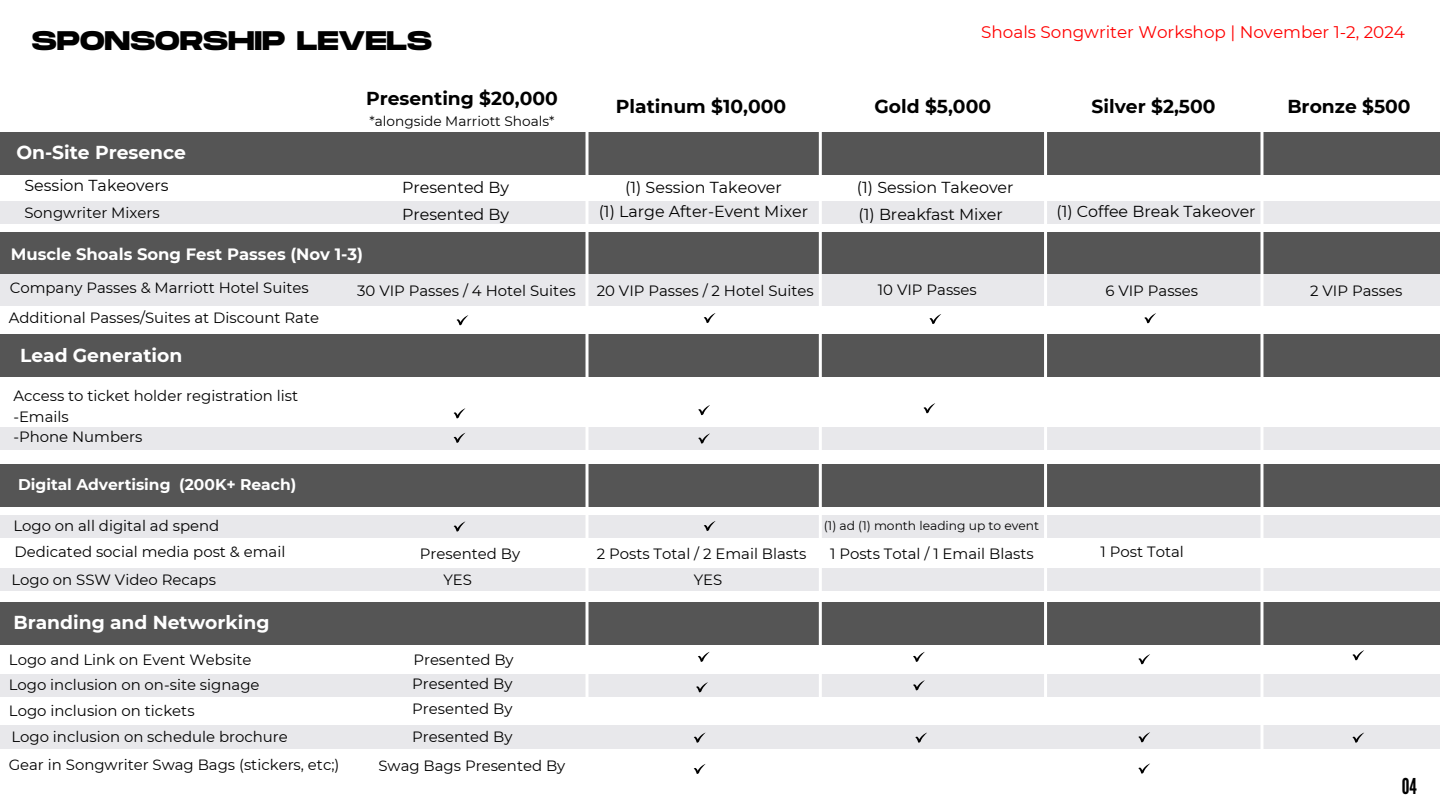
<style>
.page{position:relative;width:1440px;height:810px;background:#fff}
.page>*{position:absolute;margin:0;border:0;box-sizing:border-box;transform-origin:0 0}
.t1{font:700 26.9px "Monument Extended";color:#000}
.t2{font:21.8px "League Gothic";color:#000}
.t3{font:700 18.7px "Montserrat";color:#000}
.t4{font:700 18.7px "Montserrat";color:#fff}
.t5{font:16.8px "Montserrat";color:#f00}
.t6{font:700 16.4px "Montserrat";color:#fff}
.t7{font:15.9px "Montserrat";color:#000}
.t8{font:700 15.5px "Montserrat";color:#fff}
.t9{font:14.9px "Montserrat";color:#000}
.t10{font:13.7px "Montserrat";color:#000}
.t11{font:12.3px "Montserrat";color:#000}
</style>
<div class="page">
<div style="left:0;top:133px;width:1440px;height:42px;background:#555"></div>
<div style="left:0;top:232px;width:1440px;height:43px;background:#555"></div>
<div style="left:0;top:334px;width:1440px;height:43px;background:#555"></div>
<div style="left:0;top:464px;width:1440px;height:43px;background:#555"></div>
<div style="left:0;top:602px;width:1440px;height:42px;background:#555"></div>
<div style="left:0;top:427px;width:1440px;height:23px;background:#e8e8eb"></div>
<div style="left:0;top:569px;width:1440px;height:22px;background:#e8e8eb"></div>
<div style="left:0;top:202px;width:1440px;height:22px;background:#e8e8eb"></div>
<div style="left:0;top:275px;width:1440px;height:31px;background:#e8e8eb"></div>
<svg style="left:454px;top:408px;width:12px;height:11px"></svg>
<svg style="left:454px;top:433px;width:11px;height:10px"></svg>
<svg style="left:698px;top:405px;width:12px;height:11px"></svg>
<svg style="left:698px;top:433px;width:12px;height:11px"></svg>
<div style="left:0;top:516px;width:1440px;height:22px;background:#e8e8eb"></div>
<svg style="left:454px;top:521px;width:12px;height:11px"></svg>
<svg style="left:704px;top:521px;width:12px;height:10px"></svg>
<div style="left:0;top:674px;width:1440px;height:22px;background:#e8e8eb"></div>
<hr style="left:586px;top:0;width:3px;height:805px;background:#fff">
<hr style="left:1044px;top:28px;width:3px;height:782px;background:#fff">
<hr style="left:819px;top:9px;width:3px;height:801px;background:#fff">
<svg style="left:698px;top:652px;width:12px;height:10px"></svg>
<svg style="left:913px;top:652px;width:12px;height:10px"></svg>
<svg style="left:1138px;top:654px;width:12px;height:11px"></svg>
<svg style="left:696px;top:682px;width:12px;height:11px"></svg>
<svg style="left:913px;top:680px;width:12px;height:11px"></svg>
<div style="left:0;top:725px;width:1440px;height:24px;background:#e8e8eb"></div>
<hr style="left:1260px;top:28px;width:3px;height:782px;background:#fff">
<svg style="left:1144px;top:313px;width:12px;height:11px"></svg>
<svg style="left:923px;top:403px;width:12px;height:11px"></svg>
<svg style="left:456px;top:315px;width:12px;height:11px"></svg>
<svg style="left:704px;top:313px;width:12px;height:10px"></svg>
<svg style="left:929px;top:314px;width:12px;height:10px"></svg>
<svg style="left:694px;top:733px;width:11px;height:10px"></svg>
<svg style="left:915px;top:733px;width:12px;height:10px"></svg>
<svg style="left:1352px;top:650px;width:12px;height:11px"></svg>
<svg style="left:694px;top:764px;width:12px;height:10px"></svg>
<svg style="left:1138px;top:763px;width:12px;height:11px"></svg>
<svg style="left:1138px;top:732px;width:12px;height:11px"></svg>
<svg style="left:1352px;top:733px;width:12px;height:10px"></svg>
<p class="t1" style="left:32px;top:26px;width:402px">SPONSORSHIP LEVELS</p>
<p class="t4" style="left:16px;top:141px;width:171px">On-Site Presence</p>
<p class="t7" style="left:24px;top:176px;width:146px">Session Takeovers</p>
<p class="t9" style="left:24px;top:204px;width:137px">Songwriter Mixers</p>
<p class="t3" style="left:366px;top:87px;width:193px">Presenting $20,000</p>
<p class="t10" style="left:369px;top:113px;width:187px">*alongside Marriott Shoals*</p>
<p class="t7" style="left:402px;top:178px;width:109px">Presented By</p>
<p class="t7" style="left:402px;top:205px;width:109px">Presented By</p>
<p class="t5" style="left:981px;top:22px;width:425px">Shoals Songwriter Workshop | November 1-2, 2024</p>
<p class="t3" style="left:616px;top:95px;width:172px">Platinum $10,000</p>
<p class="t3" style="left:875px;top:95px;width:118px">Gold $5,000</p>
<p class="t3" style="left:1287px;top:95px;width:125px">Bronze $500</p>
<p class="t3" style="left:1092px;top:95px;width:125px">Silver $2,500</p>
<p class="t7" style="left:625px;top:178px;width:158px">(1) Session Takeover</p>
<p class="t7" style="left:599px;top:201px;width:211px">(1) Large After-Event Mixer</p>
<p class="t7" style="left:857px;top:178px;width:158px">(1) Session Takeover</p>
<p class="t7" style="left:859px;top:204px;width:146px">(1) Breakfast Mixer</p>
<p class="t7" style="left:1057px;top:201px;width:201px">(1) Coffee Break Takeover</p>
<p class="t6" style="left:11px;top:244px;width:354px">Muscle Shoals Song Fest Passes (Nov 1-3)</p>
<p class="t9" style="left:10px;top:279px;width:300px">Company Passes &amp; Marriott Hotel Suites</p>
<p class="t9" style="left:9px;top:309px;width:312px">Additional Passes/Suites at Discount Rate</p>
<p class="t4" style="left:20px;top:343px;width:164px">Lead Generation</p>
<p class="t9" style="left:357px;top:281px;width:220px">30 VIP Passes / 4 Hotel Suites</p>
<p class="t9" style="left:878px;top:281px;width:100px">10 VIP Passes</p>
<p class="t9" style="left:1105px;top:281px;width:94px">6 VIP Passes</p>
<p class="t9" style="left:1310px;top:282px;width:94px">2 VIP Passes</p>
<p class="t9" style="left:597px;top:282px;width:219px">20 VIP Passes / 2 Hotel Suites</p>
<p class="t9" style="left:13px;top:387px;width:286px">Access to ticket holder registration list</p>
<p class="t9" style="left:13px;top:407px;width:57px">-Emails</p>
<p class="t9" style="left:13px;top:428px;width:131px">-Phone Numbers</p>
<p class="t8" style="left:18px;top:475px;width:280px">Digital Advertising (200K+ Reach)</p>
<p class="t9" style="left:13px;top:517px;width:207px">Logo on all digital ad spend</p>
<p class="t9" style="left:14px;top:543px;width:272px">Dedicated social media post &amp; email</p>
<p class="t9" style="left:420px;top:544px;width:102px">Presented By</p>
<p class="t9" style="left:597px;top:544px;width:211px">2 Posts Total / 2 Email Blasts</p>
<p class="t9" style="left:830px;top:544px;width:205px">1 Posts Total / 1 Email Blasts</p>
<p class="t9" style="left:11px;top:571px;width:206px">Logo on SSW Video Recaps</p>
<p class="t9" style="left:443px;top:571px;width:30px">YES</p>
<p class="t9" style="left:694px;top:571px;width:30px">YES</p>
<p class="t4" style="left:13px;top:611px;width:258px">Branding and Networking</p>
<p class="t9" style="left:9px;top:651px;width:244px">Logo and Link on Event Website</p>
<p class="t9" style="left:9px;top:701px;width:187px">Logo inclusion on tickets</p>
<p class="t11" style="left:824px;top:518px;width:217px">(1) ad (1) month leading up to event</p>
<p class="t9" style="left:413px;top:651px;width:102px">Presented By</p>
<p class="t9" style="left:412px;top:674px;width:102px">Presented By</p>
<p class="t9" style="left:412px;top:700px;width:102px">Presented By</p>
<p class="t9" style="left:9px;top:676px;width:252px">Logo inclusion on on-site signage</p>
<p class="t9" style="left:11px;top:728px;width:278px">Logo inclusion on schedule brochure</p>
<p class="t9" style="left:412px;top:728px;width:102px">Presented By</p>
<p class="t9" style="left:9px;top:755px;width:332px">Gear in Songwriter Swag Bags (stickers, etc;)</p>
<p class="t9" style="left:378px;top:756px;width:188px">Swag Bags Presented By</p>
<p class="t9" style="left:1101px;top:543px;width:85px">1 Post Total</p>
<p class="t2" style="left:1402px;top:773px;width:17px">04</p>
</div>
